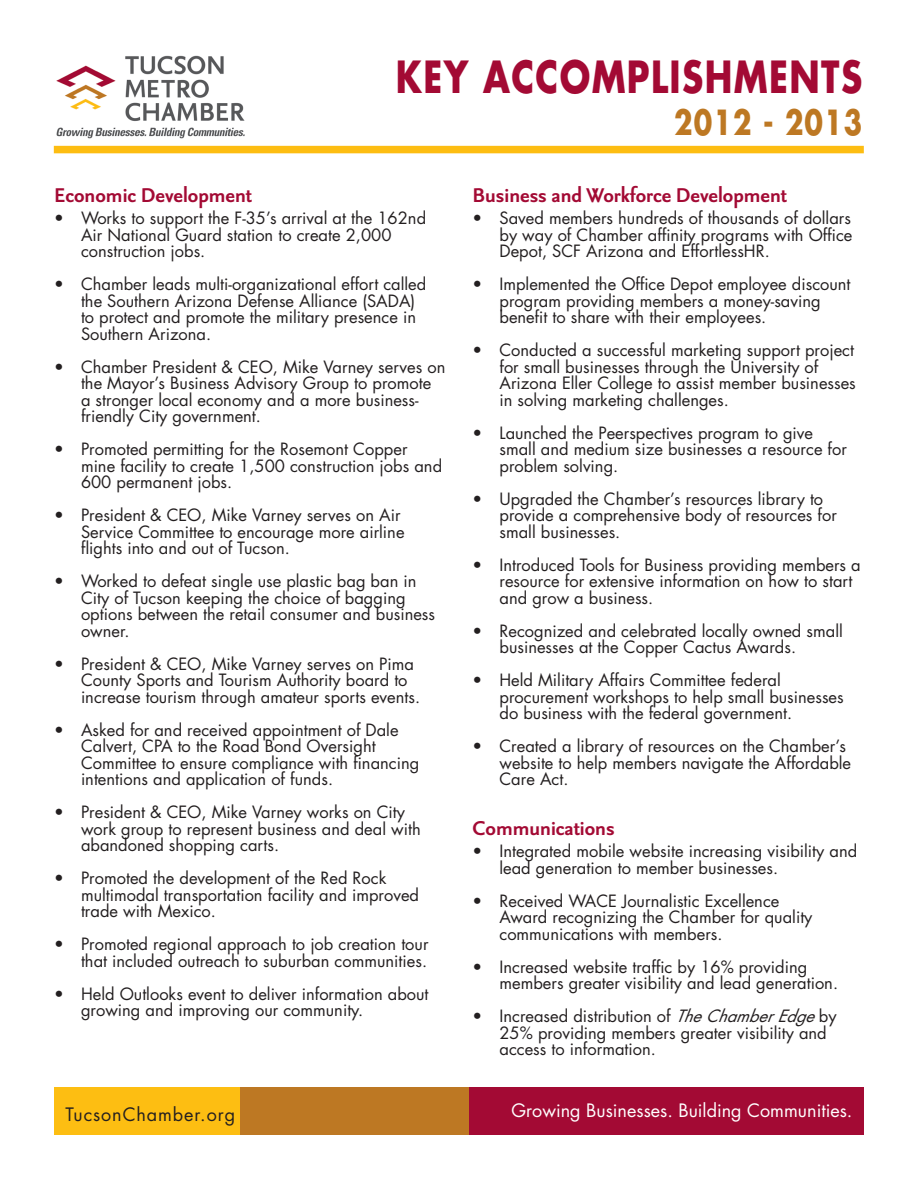
<style>
.page{position:relative;width:918px;height:1188px;background:#fff}
.page>*{position:absolute;margin:0;border:0;box-sizing:border-box;transform-origin:0 0}
.t1{font:700 43.2px "Futura Std";letter-spacing:.04em;color:#a30a34;scale:.8 1}
.t2{font:700 33.75px "Futura Std";letter-spacing:.04em;color:#bd7823;scale:.8 1}
.t3{font:700 24px "Seria Sans OT";color:#a30a34}
.t4{font:18px "Futura Std";color:#fff}
.t5{font:18px "Futura Std";letter-spacing:.05em;color:#231f20}
.t6{font:16.5px/16.5px "Futura Std";color:#231f20}
.s1{font-style:italic}
</style>
<div class="page">
<div style="left:54px;top:146px;width:810px;height:7px;background:#fdbd12"></div>
<img style="left:56px;top:55px;width:189px;height:84px">
<div style="left:399px;top:1087px;width:465px;height:47px;background:#a30a34"></div>
<div style="left:151px;top:1087px;width:318px;height:48px;background:#bd7823"></div>
<div style="left:54px;top:1087px;width:186px;height:48px;background:#fdbe12"></div>
<p class="t1" style="left:396px;top:48px;width:584px">KEY ACCOMPLISHMENTS</p>
<p class="t2" style="left:674px;top:99px;width:237px">2012 - 2013</p>
<p class="t3" style="left:54px;top:183px;width:200px">Economic Development</p>
<p class="t6" style="left:81px;top:210px;width:347px;text-indent:-27px">• Works to support the F-35’s arrival at the 162nd<br>Air National Guard station to create 2,000 construction jobs.</p>
<p class="t6" style="left:81px;top:276px;width:347px;text-indent:-27px">• Chamber leads multi-organizational effort called the Southern Arizona Defense Alliance (SADA) to protect and promote the military presence in Southern Arizona.</p>
<p class="t6" style="left:81px;top:358px;width:366px;text-indent:-27px">• Chamber President &amp; CEO, Mike Varney serves on the Mayor’s Business Advisory Group to promote<br>a stronger local economy and a more business&shy;friendly City government.</p>
<p class="t6" style="left:81px;top:441px;width:363px;text-indent:-27px">• Promoted permitting for the Rosemont Copper mine facility to create 1,500 construction jobs and<br>600 permanent jobs.</p>
<p class="t6" style="left:81px;top:507px;width:325px;text-indent:-27px">• President &amp; CEO, Mike Varney serves on Air<br>Service Committee to encourage more airline flights into and out of Tucson.</p>
<p class="t6" style="left:81px;top:573px;width:356px;text-indent:-27px">• Worked to defeat single use plastic bag ban in City of Tucson keeping the choice of bagging options between the retail consumer and business owner.</p>
<p class="t6" style="left:81px;top:655px;width:341px;text-indent:-27px">• President &amp; CEO, Mike Varney serves on Pima<br>County Sports and Tourism Authority board to increase tourism through amateur sports events.</p>
<p class="t6" style="left:81px;top:721px;width:340px;text-indent:-27px">• Asked for and received appointment of Dale Calvert, CPA to the Road Bond Oversight Committee to ensure compliance with financing intentions and application of funds.</p>
<p class="t6" style="left:81px;top:804px;width:341px;text-indent:-27px">• President &amp; CEO, Mike Varney works on City work group to represent business and deal with abandoned shopping carts.</p>
<p class="t6" style="left:81px;top:870px;width:340px;text-indent:-27px">• Promoted the development of the Red Rock multimodal transportation facility and improved trade with Mexico.</p>
<p class="t6" style="left:54px;top:936px;width:376px;text-align:right">• Promoted regional approach to job creation tour that included outreach to suburban communities.</p>
<p class="t6" style="left:81px;top:985px;width:349px;text-indent:-27px">• Held Outlooks event to deliver information about growing and improving our community.</p>
<p class="t3" style="left:472px;top:183px;width:316px">Business and Workforce Development</p>
<p class="t6" style="left:500px;top:210px;width:355px;text-align:justify;text-indent:-27px">• Saved members hundreds of thousands of dollars by way of Chamber affinity programs with Office Depot, SCF Arizona and EffortlessHR.</p>
<p class="t6" style="left:500px;top:276px;width:353px;text-indent:-27px">• Implemented the Office Depot employee discount program providing members a money-saving benefit to share with their employees.</p>
<p class="t6" style="left:500px;top:342px;width:358px;text-indent:-27px">• Conducted a successful marketing support project for small businesses through the University of Arizona Eller College to assist member businesses in solving marketing challenges.</p>
<p class="t6" style="left:500px;top:424px;width:349px;text-indent:-27px">• Launched the Peerspectives program to give small and medium size businesses a resource for problem solving.</p>
<p class="t6" style="left:500px;top:490px;width:339px;text-indent:-27px">• Upgraded the Chamber’s resources library to provide a comprehensive body of resources for small businesses.</p>
<p class="t6" style="left:500px;top:556px;width:363px;text-indent:-27px">• Introduced Tools for Business providing members a resource for extensive information on how to start and grow a business.</p>
<p class="t6" style="left:500px;top:622px;width:345px;text-indent:-27px">• Recognized and celebrated locally owned small businesses at the Copper Cactus Awards.</p>
<p class="t6" style="left:500px;top:672px;width:346px;text-indent:-27px">• Held Military Affairs Committee federal procurement workshops to help small businesses do business with the federal government.</p>
<p class="t6" style="left:500px;top:738px;width:353px;text-indent:-27px">• Created a library of resources on the Chamber’s website to help members navigate the Affordable<br>Care Act.</p>
<p class="t3" style="left:472px;top:816px;width:144px">Communications</p>
<p class="t6" style="left:500px;top:843px;width:359px;text-indent:-27px">• Integrated mobile website increasing visibility and lead generation to member businesses.</p>
<p class="t6" style="left:500px;top:892px;width:315px;text-indent:-27px">• Received WACE Journalistic Excellence<br>Award recognizing the Chamber for quality communications with members.</p>
<p class="t6" style="left:500px;top:958px;width:340px;text-indent:-27px">• Increased website traffic by 16% providing members greater visibility and lead generation.</p>
<p class="t6" style="left:500px;top:1008px;width:339px;text-indent:-27px">• Increased distribution of <span class="s1">TheChamberEdge</span>by<br>25% providing members greater visibility and access to information.</p>
<p class="t5" style="left:65px;top:1103px;width:171px">TucsonChamber.org</p>
<p class="t4" style="left:512px;top:1099px;width:342px">Growing Businesses. Building Communities.</p>
</div>
